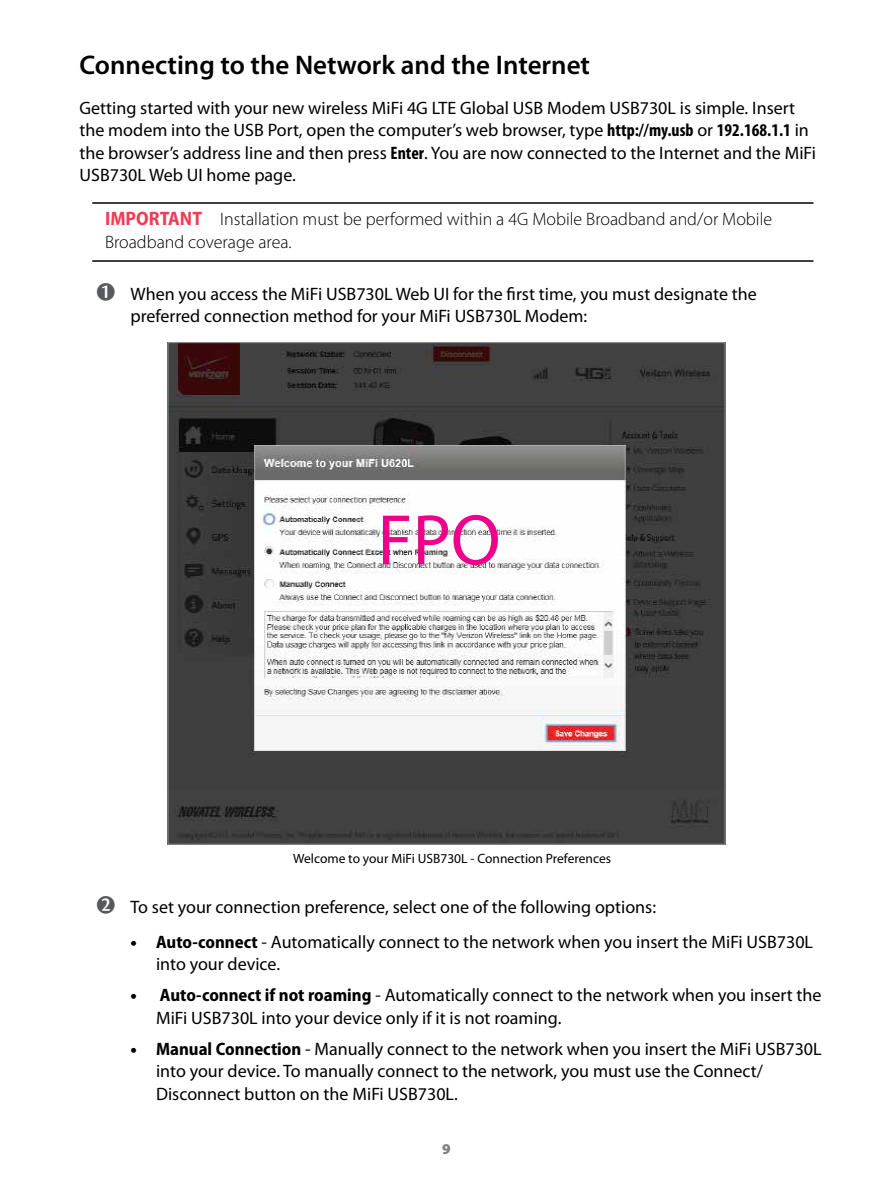
<style>
.page{position:relative;width:893px;height:1188px;background:#fff}
.page>*{position:absolute;margin:0;border:0;box-sizing:border-box;transform-origin:0 0}
.t1{font:72px "Myriad Pro";color:#ec008c}
.t2{font:600 27px "Myriad Pro";color:#000}
.t3{font:18px/22.5px "Myriad Pro";color:#000}
.t4{font:300 18px/22.5px "Myriad Pro";color:#000}
.t5{font:900 15px "Myriad Pro";color:#808080}
.t6{font:13.5px "Myriad Pro";color:#000}
.s1{font-weight:700;font-stretch:condensed}
.s2{font-weight:700;font-stretch:semi-condensed;font-size:19.5px;color:#ed3e55}
.s3{color:#58595b}
.s4{font-weight:700;font-stretch:semi-condensed}
</style>
<div class="page">
<hr style="left:92px;top:202px;width:721px;height:2px;background:#000">
<hr style="left:92px;top:260px;width:721px;height:2px;background:#000">
<img style="left:170px;top:344px;width:553px;height:498px">
<h2 class="t2" style="left:80px;top:48px;width:512px">Connecting to the Network and the Internet</h2>
<p class="t3" style="left:80px;top:96px;width:738px">Getting started with your new wireless MiFi 4G LTE Global USB Modem USB730L is simple. Insert the modem into the USB Port, open the computer’s web browser, type <span class="s1">http://my.usb</span> or <span class="s1">192.168.1.1</span> in the browser’s address line and then press <span class="s1">Enter</span>. You are now connected to the Internet and the MiFi USB730L Web UI home page.</p>
<p class="t4" style="left:105px;top:208px;width:669px"><span class="s2">IMPORTANT</span> Installation must be performed within a 4G Mobile Broadband and/or Mobile<br>Broadband coverage area.</p>
<p class="t3" style="left:131px;top:282px;width:628px;text-indent:-34px"><span class="s3">➊</span> When you access the MiFi USB730L Web UI for the first time, you must designate the preferred connection method for your MiFi USB730L Modem:</p>
<h1 class="t1" style="left:378px;top:496px;width:124px">FPO</h1>
<p class="t6" style="left:293px;top:850px;width:319px">Welcome to your MiFi USB730L - Connection Preferences</p>
<p class="t3" style="left:97px;top:895px;width:561px"><span class="s3">➋</span> To set your connection preference, select one of the following options:</p>
<p class="t3" style="left:156px;top:930px;width:659px;text-indent:-26px">• <span class="s4">Auto-connect</span> - Automatically connect to the network when you insert the MiFi USB730L into your device.</p>
<p class="t3" style="left:156px;top:984px;width:667px;text-indent:-26px">• <span class="s4">Auto-connect if not roaming</span> - Automatically connect to the network when you insert the<br>MiFi USB730L into your device only if it is not roaming.</p>
<p class="t3" style="left:156px;top:1037px;width:667px;text-indent:-26px">• <span class="s4">Manual Connection</span> - Manually connect to the network when you insert the MiFi USB730L into your device. To manually connect to the network, you must use the Connect/<br>Disconnect button on the MiFi USB730L.</p>
<p class="t5" style="left:442px;top:1140px;width:10px">9</p>
</div>
